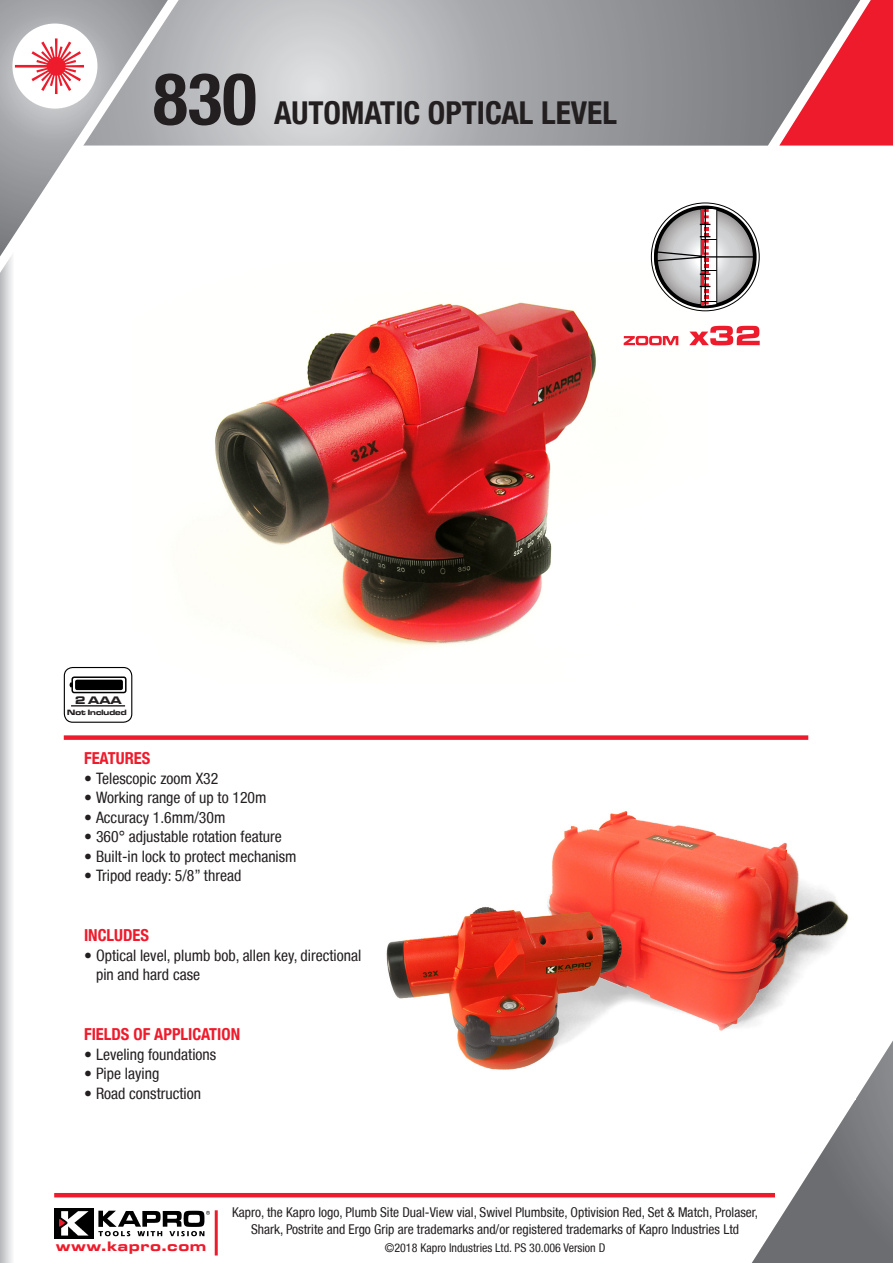
<style>
.page{position:relative;width:893px;height:1263px;background:#fff}
.page>*{position:absolute;margin:0;border:0;box-sizing:border-box;transform-origin:0 0}
.t1{font:700 condensed 72px "Helvetica Neue LT";color:#231f20}
.t2{font:700 condensed 31.5px "Helvetica Neue LT";color:#231f20}
.t3{font:700 condensed 16.5px "Helvetica Neue LT";color:#ee1b2c}
.t4{font:condensed 15.75px "Helvetica Neue LT";color:#231f20}
.t5{font:700 expanded 14.25px "Microgramma LT";letter-spacing:.08em;color:#ee1b2c}
.t6{font:condensed 13.5px/16.2px "Helvetica Neue LT";color:#231f20;text-align:center}
.t7{font:condensed 12px "Helvetica Neue LT";color:#231f20}
.t8{font:700 expanded 11.4px "Microgramma LT";color:#231f20}
.t9{font:700 expanded 7.95px "Microgramma LT";color:#231f20}
</style>
<div class="page">
<svg style="left:0;top:414px;width:12px;height:849px;background:#d2d2d5"></svg>
<svg style="left:752px;top:1041px;width:141px;height:222px"></svg>
<svg style="left:202px;top:0;width:577px;height:146px;background:#aaabae"></svg>
<svg style="left:0;top:0;width:202px;height:414px"></svg>
<svg style="left:779px;top:0;width:114px;height:146px;background:#c94d58"></svg>
<div style="left:12px;top:24px;width:85px;height:85px;background:#fff;border-radius:50%"></div>
<hr style="left:215px;top:1210px;width:3px;height:45px;background:#ee1b2c">
<svg style="left:15px;top:38px;width:69px;height:56px"></svg>
<svg style="left:98px;top:1211px;width:112px;height:25px"></svg>
<div style="left:54px;top:1208px;width:40px;height:30px;background:#000"></div>
<svg style="left:59px;top:1211px;width:30px;height:24px"></svg>
<img style="left:132px;top:262px;width:574px;height:421px">
<div style="left:64px;top:735px;width:744px;height:5px;background:#ee1b2c"></div>
<hr style="left:54px;top:1193px;width:721px;height:4px;background:#ee1b2c">
<div style="left:64px;top:667px;width:68px;height:56px;border:1px solid #000;border-radius:9px"></div>
<hr style="left:71px;top:705px;width:54px;height:1px;background:#231f20">
<div style="left:71px;top:676px;width:56px;height:17px;border:2px solid #000;border-radius:2px"></div>
<div style="left:75px;top:680px;width:48px;height:10px;background:#000;border-radius:2px"></div>
<svg style="left:70px;top:682px;width:3px;height:5px"></svg>
<svg style="left:654px;top:206px;width:103px;height:102px"></svg>
<svg style="left:624px;top:336px;width:54px;height:9px"></svg>
<svg style="left:689px;top:326px;width:71px;height:19px"></svg>
<img style="left:386px;top:811px;width:470px;height:288px">
<p class="t1" style="left:153px;top:55px;width:105px">830</p>
<p class="t2" style="left:274px;top:94px;width:344px">AUTOMATIC OPTICAL LEVEL</p>
<p class="t8" style="left:75px;top:693px;width:48px">2 AAA</p>
<p class="t9" style="left:67px;top:707px;width:61px">Not Included</p>
<p class="t3" style="left:84px;top:748px;width:68px">FEATURES</p>
<p class="t4" style="left:84px;top:769px;width:136px">• Telescopic zoom X32</p>
<p class="t4" style="left:84px;top:788px;width:184px">• Working range of up to 120m</p>
<p class="t4" style="left:84px;top:808px;width:143px">• Accuracy 1.6mm/30m</p>
<p class="t4" style="left:84px;top:827px;width:199px">• 360° adjustable rotation feature</p>
<p class="t4" style="left:84px;top:847px;width:214px">• Built i n- lock to protect mechanism</p>
<p class="t4" style="left:84px;top:866px;width:159px">• Tripod ready: 5/8” thread</p>
<p class="t3" style="left:84px;top:925px;width:67px">INCLUDES</p>
<p class="t4" style="left:84px;top:946px;width:279px">• Optical level, plumb bob, allen key, directional</p>
<p class="t4" style="left:96px;top:965px;width:106px">pin and hard case</p>
<p class="t3" style="left:84px;top:1024px;width:158px">FIELDS OF APPLICATION</p>
<p class="t4" style="left:84px;top:1045px;width:134px">• Leveling foundations</p>
<p class="t4" style="left:84px;top:1064px;width:77px">• Pipe laying</p>
<p class="t4" style="left:84px;top:1084px;width:118px">• Road construction</p>
<p class="t5" style="left:56px;top:1237px;width:151px">www.kapro.com</p>
<p class="t6" style="left:232px;top:1204px;width:528px">Kapro, the Kapro logo, Plumb Site Dual-View vial, Swivel Plumbsite, Optivision Red, Set &amp; Match, Prolaser,<br>Shark, Postrite and Ergo Grip are trademarks and/or registered trademarks of Kapro Industries Ltd</p>
<p class="t7" style="left:385px;top:1240px;width:222px">©2018 Kapro Industries Ltd. PS 30.006 Version D</p>
</div>
